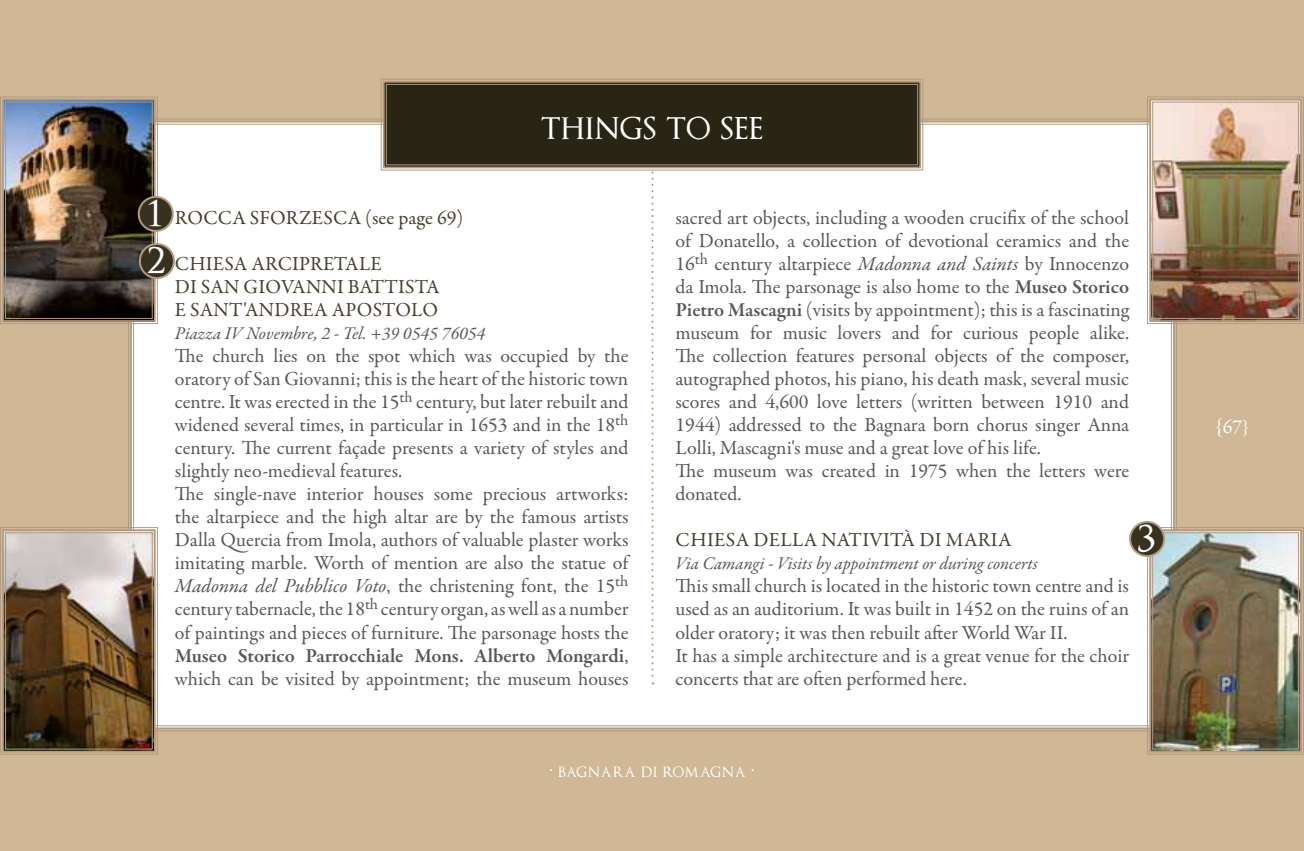
<style>
.page{position:relative;width:1304px;height:851px;background:#fff}
.page>*{position:absolute;margin:0;border:0;box-sizing:border-box;transform-origin:0 0}
.t1{font:44px "Optimus Princeps";color:#fff}
.t2{font:40px "Optimus Princeps";color:#fff}
.t3{font:20px/23px "Garamond Premr Pro";color:#575756}
.t4{font:20px/23px "Garamond Premr Pro";letter-spacing:.01em;color:#473f2e}
.t5{font:20px "Garamond Premr Pro";color:#fff}
.t6{font:italic 18px "Garamond Premr Pro";color:#575756}
.t7{font:14px "Optimus Princeps";letter-spacing:.055em;color:#fff}
.s1{font-style:italic}
.s2{font-weight:600}
.s3{font-weight:600;font-size:18px}
.s4{font-size:18px}
</style>
<div class="page">
<div style="left:0;top:0;width:1304px;height:850px;background:#d0b897"></div>
<div style="left:158px;top:118px;width:1019px;height:613px;background:#fff"></div>
<img style="left:1147px;top:96px;width:157px;height:228px">
<div style="left:1149px;top:99px;width:153px;height:223px;border:2px solid #b29a81"></div>
<div style="left:1152px;top:102px;width:147px;height:217px;border:1px solid #b29a81"></div>
<img style="left:0;top:96px;width:158px;height:659px">
<div style="left:2px;top:529px;width:154px;height:223px;border:2px solid #b29a81"></div>
<div style="left:5px;top:532px;width:148px;height:217px;border:1px solid #b29a81"></div>
<img style="left:1147px;top:526px;width:157px;height:229px">
<div style="left:1149px;top:529px;width:153px;height:223px;border:2px solid #b29a81"></div>
<div style="left:1152px;top:532px;width:147px;height:217px;border:1px solid #b29a81"></div>
<svg style="left:651px;top:171px;width:2px;height:513px"></svg>
<svg style="left:380px;top:79px;width:544px;height:92px;background:#34301f"></svg>
<div style="left:383px;top:81px;width:538px;height:87px;border:2px solid #b29a81"></div>
<div style="left:386px;top:84px;width:532px;height:81px;border:1px solid #b29a81"></div>
<div style="left:139px;top:197px;width:34px;height:34px;background:#373120;border-radius:50%"></div>
<div style="left:138px;top:196px;width:36px;height:36px;border:2px solid #b29a81;border-radius:50%"></div>
<div style="left:140px;top:244px;width:34px;height:34px;background:#373120;border-radius:50%"></div>
<div style="left:139px;top:243px;width:36px;height:36px;border:2px solid #b29a81;border-radius:50%"></div>
<div style="left:1130px;top:522px;width:34px;height:34px;background:#373120;border-radius:50%"></div>
<div style="left:1129px;top:521px;width:36px;height:36px;border:2px solid #b29a81;border-radius:50%"></div>
<h2 class="t2" style="left:541px;top:107px;width:224px">things to see</h2>
<h1 class="t1" style="left:148px;top:191px;width:16px">1</h1>
<h1 class="t1" style="left:147px;top:238px;width:20px">2</h1>
<p class="t4" style="left:175px;top:207px;width:290px">ROCCA SFORZESCA (see page 69)</p>
<p class="t4" style="left:175px;top:253px;width:266px">CHIESA ARCIPRETALE<br>DI SAN GIOVANNI BATTISTA<br>E SANT'ANDREA APOSTOLO</p>
<p class="t6" style="left:175px;top:322px;width:312px">Piazza IV Novembre, 2 - Tel. +39 0545 76054</p>
<p class="t3" style="left:175px;top:345px;width:455px">The church lies on the spot which was occupied by the oratory of San Giovanni; this is the heart of the historic town centre. It was erected in the 15<sup>th</sup> century, but later rebuilt and widened several times, in particular in 1653 and in the 18<sup>th </sup>century. The current façade presents a variety of styles and slightly neo-medieval features.<br>The single-nave interior houses some precious artworks: the altarpiece and the high altar are by the famous artists Dalla Quercia from Imola, authors of valuable plaster works imitating marble. Worth of mention are also the statue of <span class="s1">Madonna del Pubblico Voto</span>, the christening font, the 15<sup>th </sup>century tabernacle, the 18<sup>th</sup> century organ, as well as a number of paintings and pieces of furniture. The parsonage hosts the <span class="s2">Museo Storico Parrocchiale Mons. Alberto Mongardi</span>, which can be visited by appointment; the museum houses</p>
<p class="t3" style="left:676px;top:207px;width:455px">sacred art objects, including a wooden crucifix of the school of Donatello, a collection of devotional ceramics and the 16<sup>th</sup> century altarpiece <span class="s1">Madonna and Saints</span> by Innocenzo da Imola. The parsonage is also home to the <span class="s2">Museo Storico Pietro Mascagni</span> (visits by appointment); this is a fascinating museum for music lovers and for curious people alike.<br>The collection features personal objects of the composer, autographed photos, his piano, his death mask, several music scores and 4,600 love letters (written between 1910 and 1944) addressed to the Bagnara born chorus singer Anna Lolli, Mascagni's muse and a great love of his life.<br>The museum was created in 1975 when the letters were donated.</p>
<p class="t4" style="left:676px;top:529px;width:337px">CHIESA DELLA NATIVITÀ DI MARIA</p>
<p class="t6" style="left:676px;top:552px;width:364px">Via Camangi - Visits by appointment or during concerts</p>
<p class="t3" style="left:676px;top:575px;width:455px">This small church is located in the historic town centre and is used as an auditorium. It was built in 1452 on the ruins of an older oratory; it was then rebuilt after World War II.<br>It has a simple architecture and is a great venue for the choir concerts that are often performed here.</p>
<h1 class="t1" style="left:1138px;top:516px;width:19px">3</h1>
<p class="t7" style="left:550px;top:764px;width:206px"><span class="s3">·</span> BAGNARA di romagna <span class="s3">·</span></p>
<p class="t5" style="left:1216px;top:414px;width:34px">{67<span class="s4">}</span></p>
</div>
